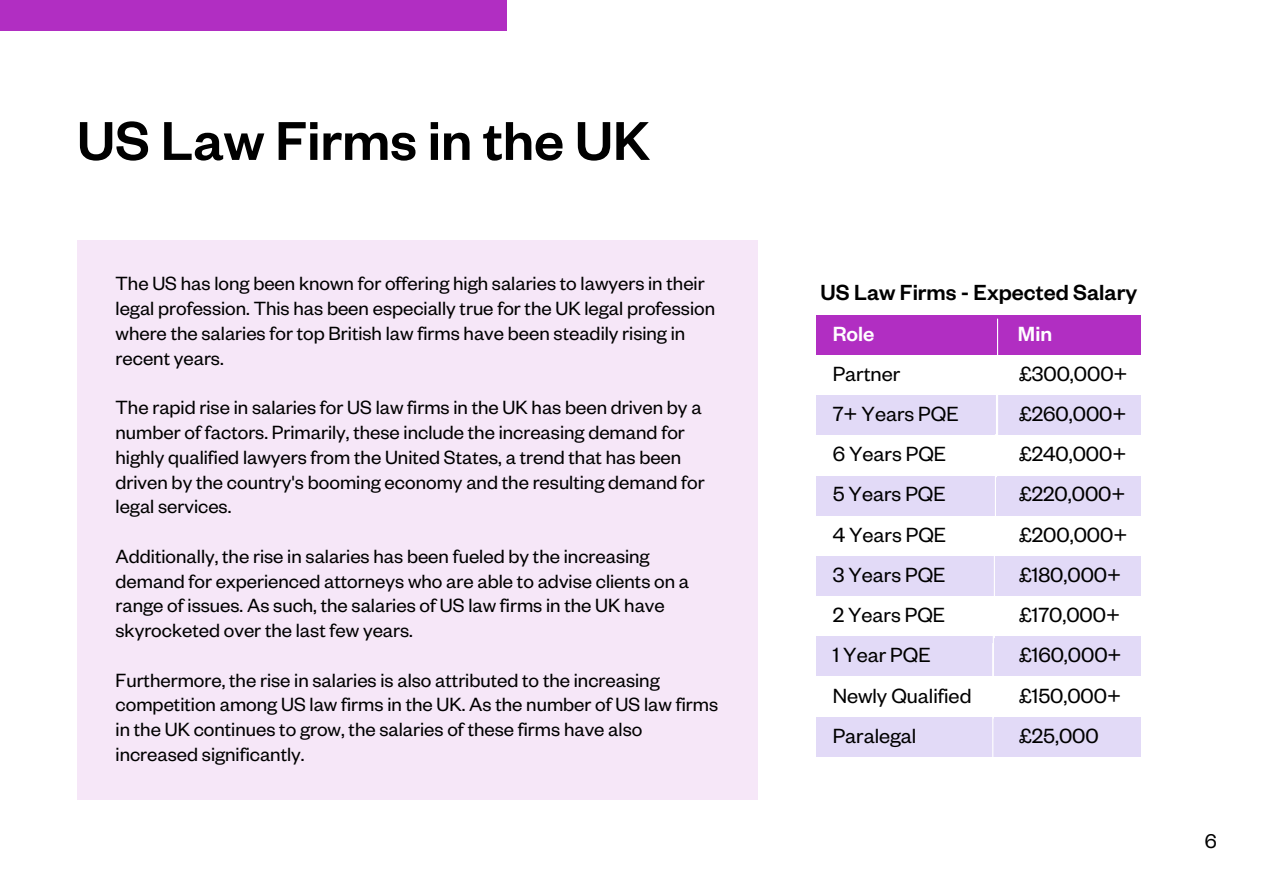
<style>
.page{position:relative;width:1263px;height:894px;background:#fff}
.page>*{position:absolute;margin:0;border:0;box-sizing:border-box;transform-origin:0 0}
.t1{font:500 60px "Founders Grotesk";color:#000}
.t2{font:500 24px "Founders Grotesk";color:#000}
.t3{font:22.5px "Founders Grotesk";color:#000}
.t4{font:500 22.5px "Founders Grotesk";color:#fff}
.t5{font:21.9px "Founders Grotesk";color:#000}
.t6{font:21px/24.8px "Founders Grotesk";color:#000}
</style>
<div class="page">
<div style="left:77px;top:240px;width:680px;height:559px;background:#f6e7f8"></div>
<div style="left:817px;top:395px;width:324px;height:40px;background:#e2daf7"></div>
<div style="left:817px;top:314px;width:324px;height:40px;background:#b12ec2"></div>
<div style="left:817px;top:475px;width:324px;height:40px;background:#e2daf7"></div>
<div style="left:817px;top:556px;width:324px;height:39px;background:#e2daf7"></div>
<div style="left:817px;top:636px;width:324px;height:40px;background:#e2daf7"></div>
<div style="left:817px;top:716px;width:324px;height:40px;background:#e2daf7"></div>
<hr style="left:997px;top:319px;width:1px;height:119px;background:#fff">
<hr style="left:996px;top:357px;width:1px;height:119px;background:#fff">
<hr style="left:995px;top:434px;width:1px;height:119px;background:#fff">
<hr style="left:994px;top:518px;width:1px;height:119px;background:#fff">
<hr style="left:993px;top:598px;width:1px;height:120px;background:#fff">
<hr style="left:992px;top:643px;width:1px;height:119px;background:#fff">
<div style="left:0;top:0;width:507px;height:31px;background:#b12ec2"></div>
<h1 class="t1" style="left:77px;top:122px;width:574px">US Law Firms in the UK</h1>
<p class="t6" style="left:116px;top:275px;width:601px">The US has long been known for offering high salaries to lawyers in their legal profession. This has been especially true for the UK legal profession where the salaries for top British law firms have been steadily rising in recent years.</p>
<p class="t6" style="left:116px;top:399px;width:591px">The rapid rise in salaries for US law firms in the UK has been driven by a number of factors. Primarily, these include the increasing demand for highly qualified lawyers from the United States, a trend that has been driven by the country's booming economy and the resulting demand for legal services.</p>
<p class="t6" style="left:116px;top:547px;width:575px">Additionally, the rise in salaries has been fueled by the increasing demand for experienced attorneys who are able to advise clients on a range of issues. As such, the salaries of US law firms in the UK have skyrocketed over the last few years.</p>
<p class="t6" style="left:116px;top:671px;width:604px">Furthermore, the rise in salaries is also attributed to the increasing competition among US law firms in the UK. As the number of US law firms in the UK continues to grow, the salaries of these firms have also increased significantly.</p>
<p class="t2" style="left:821px;top:285px;width:318px">US Law Firms - Expected Salary</p>
<p class="t4" style="left:833px;top:326px;width:43px">Role</p>
<p class="t3" style="left:833px;top:366px;width:69px">Partner</p>
<p class="t3" style="left:1019px;top:366px;width:110px">£300,000+</p>
<p class="t3" style="left:833px;top:406px;width:128px">7+ Years PQE</p>
<p class="t3" style="left:1019px;top:406px;width:109px">£260,000+</p>
<p class="t3" style="left:833px;top:447px;width:115px">6 Years PQE</p>
<p class="t3" style="left:1019px;top:447px;width:109px">£240,000+</p>
<p class="t3" style="left:833px;top:487px;width:115px">5 Years PQE</p>
<p class="t3" style="left:1019px;top:487px;width:108px">£220,000+</p>
<p class="t3" style="left:833px;top:527px;width:115px">4 Years PQE</p>
<p class="t3" style="left:1019px;top:527px;width:110px">£200,000+</p>
<p class="t3" style="left:833px;top:567px;width:114px">3 Years PQE</p>
<p class="t3" style="left:1019px;top:567px;width:103px">£180,000+</p>
<p class="t3" style="left:833px;top:607px;width:114px">2 Years PQE</p>
<p class="t3" style="left:1019px;top:607px;width:102px">£170,000+</p>
<p class="t3" style="left:833px;top:648px;width:99px">1 Year PQE</p>
<p class="t3" style="left:1019px;top:648px;width:104px">£160,000+</p>
<p class="t3" style="left:833px;top:688px;width:140px">Newly Qualified</p>
<p class="t3" style="left:1019px;top:688px;width:103px">£150,000+</p>
<p class="t3" style="left:833px;top:728px;width:85px">Paralegal</p>
<p class="t3" style="left:1019px;top:728px;width:81px">£25,000</p>
<p class="t4" style="left:1018px;top:326px;width:36px">Min</p>
<p class="t5" style="left:1205px;top:833px;width:13px">6</p>
</div>
